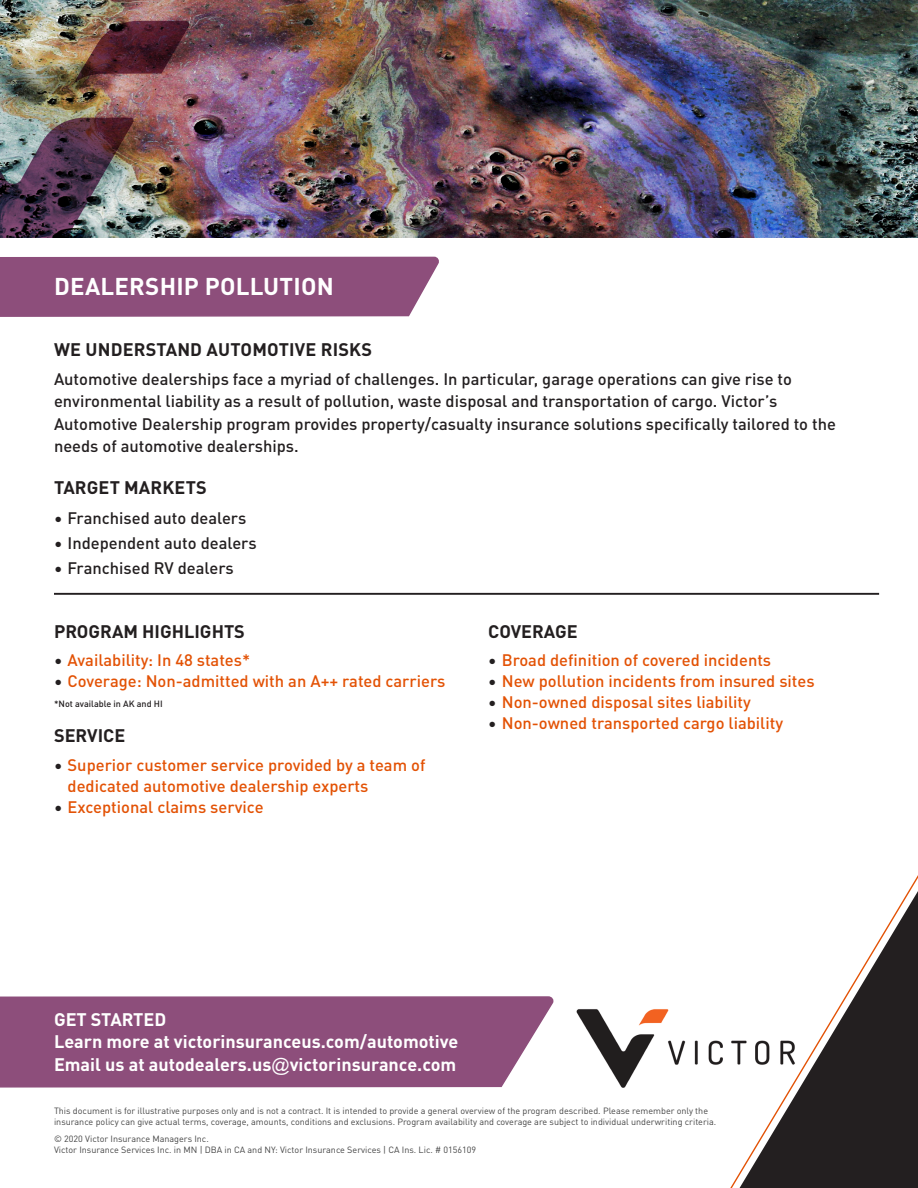
<style>
.page{position:relative;width:918px;height:1188px;background:#fff}
.page>*{position:absolute;margin:0;border:0;box-sizing:border-box;transform-origin:0 0}
.t1{font:700 24px "DINOT";letter-spacing:.01em;color:#fff}
.t2{font:700 18px/22.5px "DINOT";color:#fff}
.Black_Bullet{font:700 18px "DINOT";color:#231f20}
.t3{font:500 16.5px/22.5px "DINOT";color:#231f20}
.t4{font:500 16.5px/21px "DINOT";color:#e35205}
.Disclaimer{font:9px/10.8px "DINOT";color:#444}
.Black_Bullet-2{font:500 9px "DINOT";color:#231f20}
.s1{color:#231f20}
.s2{font-family:"Arial";font-weight:400}
</style>
<div class="page">
<img style="left:576px;top:1009px;width:147px;height:79px">
<svg style="left:740px;top:891px;width:178px;height:297px;fill:#231f20"></svg>
<img style="left:0;top:0;width:918px;height:238px">
<img style="left:0;top:21px;width:441px;height:296px">
<hr style="left:54px;top:593px;width:825px;height:2px;background:#231f20">
<div style="left:0;top:996px;width:554px;height:92px;background:#8d4e7b"></div>
<p class="t1" style="left:54px;top:267px;width:281px">DEALERSHIP POLLUTION</p>
<p class="Black_Bullet" style="left:54px;top:335px;width:319px">WE UNDERSTAND AUTOMOTIVE RISKS</p>
<p class="t3" style="left:54px;top:366px;width:784px">Automotive dealerships face a myriad of challenges. In particular, garage operations can give rise to environmental liability as a result of pollution, waste disposal and transportation of cargo. Victor’s Automotive Dealership program provides property/casualty insurance solutions specifically tailored to the needs of automotive dealerships.</p>
<p class="Black_Bullet" style="left:54px;top:473px;width:154px">TARGET MARKETS</p>
<p class="t3" style="left:54px;top:506px;width:194px">• Franchised auto dealers</p>
<p class="t3" style="left:54px;top:530px;width:204px">• Independent auto dealers</p>
<p class="t3" style="left:54px;top:555px;width:181px">• Franchised RV dealers</p>
<p class="Black_Bullet" style="left:54px;top:617px;width:192px">PROGRAM HIGHLIGHTS</p>
<p class="t4" style="left:54px;top:648px;width:198px"><span class="s1">•</span> Availability: In 48 states*</p>
<p class="t4" style="left:54px;top:669px;width:393px"><span class="s1">•</span> Coverage: Non-admitted with an A++ rated carriers</p>
<p class="Black_Bullet-2" style="left:54px;top:697px;width:110px">*Not available in AK and HI</p>
<p class="Black_Bullet" style="left:54px;top:722px;width:73px">SERVICE</p>
<p class="t4" style="left:68px;top:753px;width:359px;text-indent:-14px"><span class="s1">•</span> Superior customer service provided by a team of dedicated automotive dealership experts</p>
<p class="t4" style="left:54px;top:795px;width:211px"><span class="s1">•</span> Exceptional claims service</p>
<p class="Black_Bullet" style="left:488px;top:617px;width:91px">COVERAGE</p>
<p class="t4" style="left:488px;top:648px;width:284px"><span class="s1">•</span> Broad definition of covered incidents</p>
<p class="t4" style="left:488px;top:669px;width:328px"><span class="s1">•</span> New pollution incidents from insured sites</p>
<p class="t4" style="left:488px;top:690px;width:264px"><span class="s1">•</span> Non-owned disposal sites liability</p>
<p class="t4" style="left:488px;top:711px;width:296px"><span class="s1">•</span> Non-owned transported cargo liability</p>
<p class="t2" style="left:54px;top:1006px;width:406px">GET STARTED<br>Learn more at victorinsuranceus.com/automotive<br>Email us at autodealers.us<span class="s2">@</span>victorinsurance.com</p>
<p class="Disclaimer" style="left:54px;top:1104px;width:664px">This document is for illustrative purposes only and is not a contract. It is intended to provide a general overview of the program described. Please remember only the insurance policy can give actual terms, coverage, amounts, conditions and exclusions. Program availability and coverage are subject to individual underwriting criteria.</p>
<p class="Disclaimer" style="left:54px;top:1133px;width:424px">© 2020 Victor Insurance Managers Inc.<br>Victor Insurance Services Inc. in MN | DBA in CA and NY: Victor Insurance Services | CA Ins. Lic. # 0156109</p>
</div>
